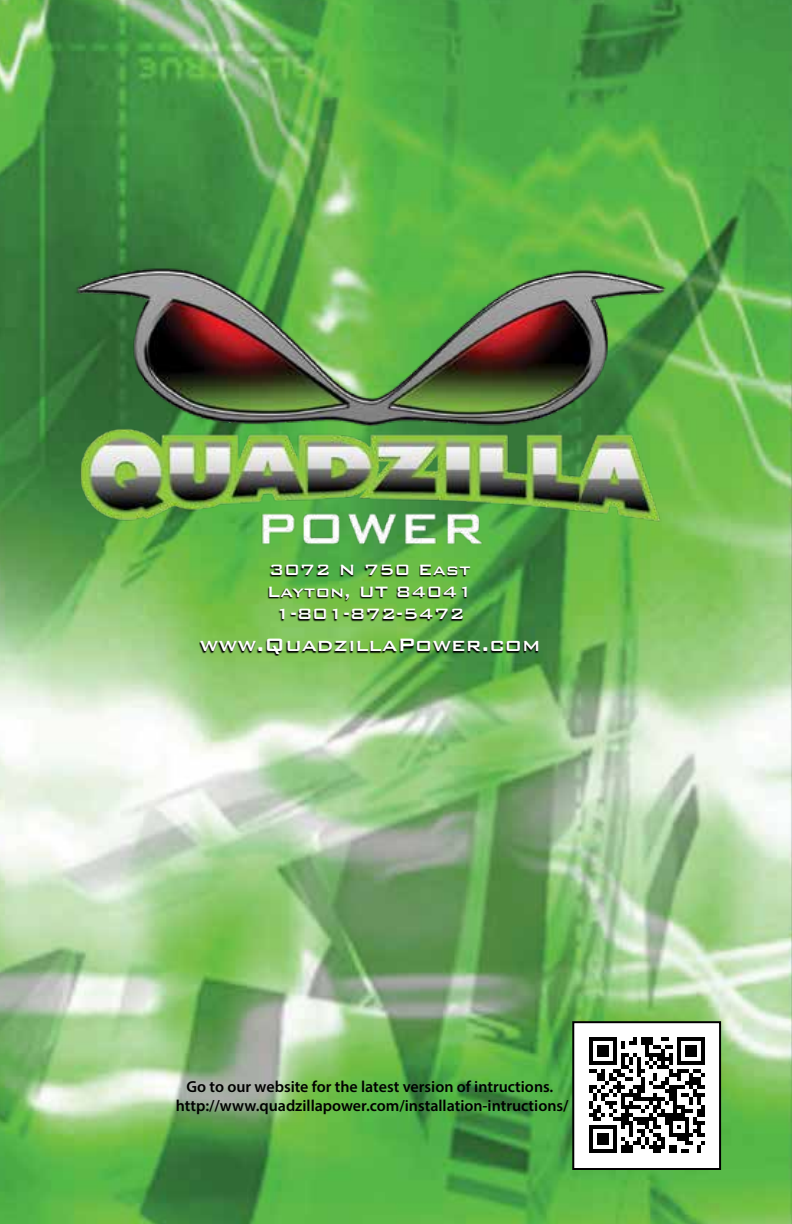
<style>
.page{position:relative;width:792px;height:1224px;background:#fff}
.page>*{position:absolute;margin:0;border:0;box-sizing:border-box;transform-origin:0 0}
.t1{font:500 24px "Bank Gothic BT";color:#fff}
.t2{font:500 20px/22px "Bank Gothic BT";color:#fff;text-align:center}
.t3{font:600 16px/19.2px "Myriad Pro";color:#000;text-align:center}
</style>
<div class="page">
<img style="left:0;top:0;width:792px;height:1224px">
<svg style="left:199px;top:585px;width:340px;height:71px;background:#5d9e41"></svg>
<img style="left:66px;top:261px;width:608px;height:324px">
<div style="left:573px;top:1022px;width:147px;height:147px;background:#fff"></div>
<svg style="left:589px;top:1037px;width:116px;height:116px"></svg>
<div style="left:572px;top:1021px;width:149px;height:149px;border:2px solid #000"></div>
<p class="t2" style="left:267px;top:558px;width:208px">3072 N 750 East<br>Layton, UT 84041<br>1-801-872-5472</p>
<h1 class="t1" style="left:200px;top:632px;width:342px">www.QuadzillaPower.com</h1>
<p class="t3" style="left:176px;top:1077px;width:394px">Go to our website for the latest version of intructions. http://www.quadzillapower.com/installation-intructions/</p>
</div>
